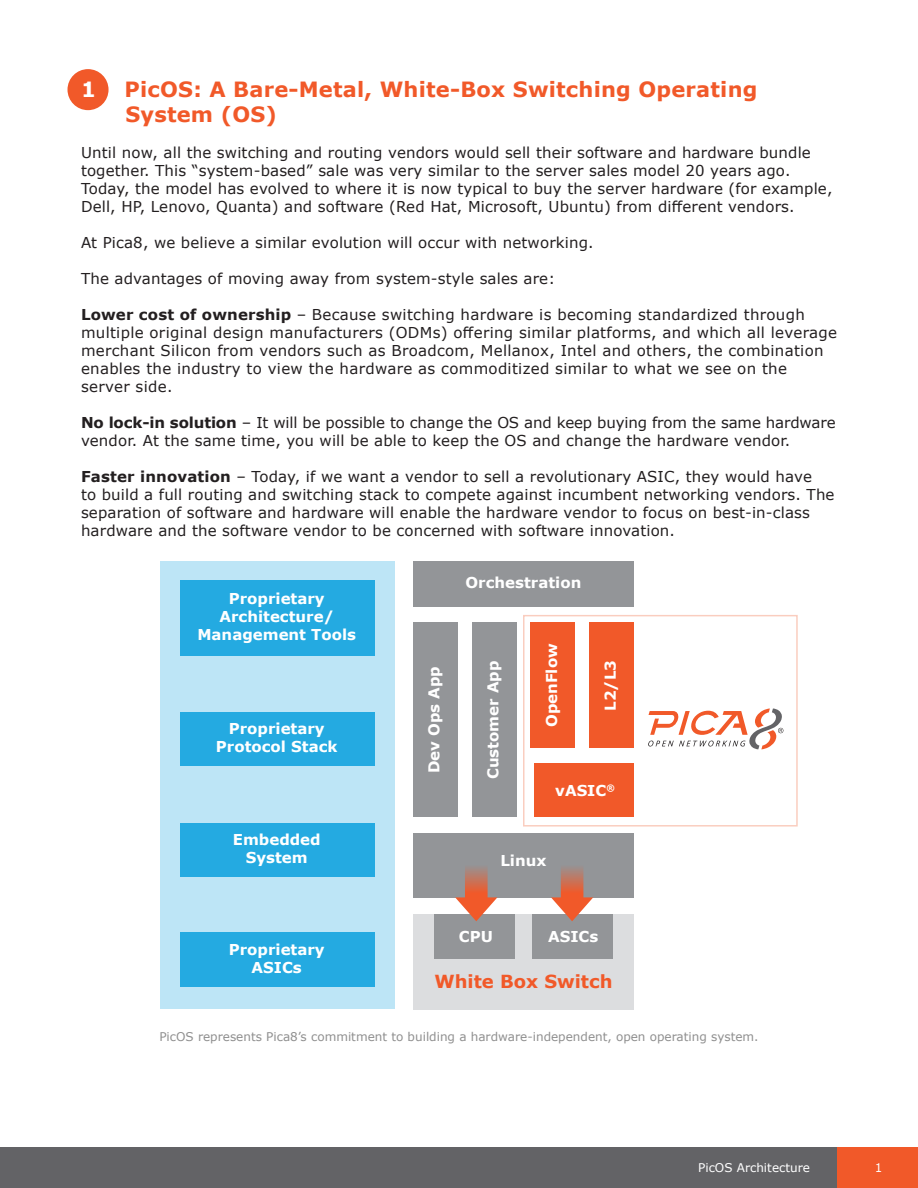
<style>
.page{position:relative;width:918px;height:1188px;background:#fff}
.page>*{position:absolute;margin:0;border:0;box-sizing:border-box;transform-origin:0 0}
.t1{font:700 21px/25.2px "Verdana";letter-spacing:.01em;color:#f15929}
.t2{font:700 21px "Verdana";color:#fff}
.t3{font:700 18px "Verdana";color:#f15929}
.t4{font:15px/18px "Verdana";letter-spacing:.01em;color:#231f20}
.t5{font:700 15px/18px "Verdana";color:#fff;text-align:center}
.t6{font:12px "Verdana";color:#8f8f8f}
.t7{font:12px "Verdana";color:#fff}
.s1{font-weight:700}
</style>
<div class="page">
<div style="left:837px;top:1148px;width:81px;height:40px;background:#f15929"></div>
<div style="left:0;top:1148px;width:837px;height:40px;background:#636366"></div>
<div style="left:68px;top:69px;width:41px;height:41px;background:#f15929;border-radius:50%"></div>
<div style="left:160px;top:561px;width:234px;height:448px;background:#bde5f6"></div>
<div style="left:180px;top:580px;width:194px;height:76px;background:#24aae1"></div>
<div style="left:180px;top:712px;width:194px;height:54px;background:#24aae1"></div>
<div style="left:180px;top:823px;width:194px;height:54px;background:#24aae1"></div>
<div style="left:180px;top:933px;width:194px;height:54px;background:#24aae1"></div>
<div style="left:413px;top:561px;width:221px;height:46px;background:#939598"></div>
<div style="left:413px;top:623px;width:45px;height:194px;background:#939598"></div>
<div style="left:472px;top:623px;width:45px;height:194px;background:#939598"></div>
<div style="left:530px;top:623px;width:45px;height:125px;background:#f15929"></div>
<div style="left:589px;top:623px;width:45px;height:125px;background:#f15929"></div>
<div style="left:413px;top:834px;width:221px;height:64px;background:#939598"></div>
<div style="left:535px;top:764px;width:99px;height:53px;background:#f15929"></div>
<div style="left:413px;top:914px;width:221px;height:95px;background:#dcdddf"></div>
<div style="left:434px;top:914px;width:81px;height:45px;background:#939598"></div>
<div style="left:532px;top:914px;width:81px;height:45px;background:#939598"></div>
<svg style="left:455px;top:867px;width:42px;height:54px"></svg>
<svg style="left:551px;top:867px;width:42px;height:54px"></svg>
<svg style="left:648px;top:708px;width:135px;height:41px"></svg>
<h1 class="t2" style="left:81px;top:75px;width:16px">1</h1>
<h1 class="t1" style="left:125px;top:76px;width:634px">PicOS: A Bare-Metal, White-Box Switching Operating<br>System (OS)</h1>
<p class="t4" style="left:81px;top:144px;width:753px">Until now, all the switching and routing vendors would sell their software and hardware bundle together. This “system-based” sale was very similar to the server sales model 20 years ago.<br>Today, the model has evolved to where it is now typical to buy the server hardware (for example, Dell, HP, Lenovo, Quanta) and software (Red Hat, Microsoft, Ubuntu) from different vendors.</p>
<p class="t4" style="left:81px;top:234px;width:514px">At Pica8, we believe a similar evolution will occur with networking.</p>
<p class="t4" style="left:81px;top:270px;width:476px">The advantages of moving away from system-style sales are:</p>
<p class="t4" style="left:81px;top:306px;width:758px"><span class="s1">Lower cost of ownership</span> – Because switching hardware is becoming standardized through multiple original design manufacturers (ODMs) offering similar platforms, and which all leverage merchant Silicon from vendors such as Broadcom, Mellanox, Intel and others, the combination enables the industry to view the hardware as commoditized similar to what we see on the server side.</p>
<p class="t4" style="left:81px;top:414px;width:756px"><span class="s1">No lock-in solution</span> – It will be possible to change the OS and keep buying from the same hardware vendor. At the same time, you will be able to keep the OS and change the hardware vendor.</p>
<p class="t4" style="left:81px;top:468px;width:755px"><span class="s1">Faster innovation</span> – Today, if we want a vendor to sell a revolutionary ASIC, they would have<br>to build a full routing and switching stack to compete against incumbent networking vendors. The separation of software and hardware will enable the hardware vendor to focus on best-in-class hardware and the software vendor to be concerned with software innovation.</p>
<p class="t5" style="left:197px;top:590px;width:160px">Proprietary<br>Architecture/<br>Management Tools</p>
<p class="t5" style="left:216px;top:720px;width:123px">Proprietary<br>Protocol Stack</p>
<p class="t5" style="left:233px;top:830px;width:89px">Embedded<br>System</p>
<p class="t5" style="left:229px;top:940px;width:97px">Proprietary<br>ASICs</p>
<p class="t5" style="left:466px;top:574px;width:117px">Orchestration</p>
<p class="t5" style="left:425px;top:773px;width:109px;rotate:-90deg">Dev Ops App</p>
<p class="t5" style="left:484px;top:779px;width:120px;rotate:-90deg">Customer App</p>
<p class="t5" style="left:542px;top:727px;width:85px;rotate:-90deg">OpenFlow</p>
<p class="t5" style="left:601px;top:711px;width:52px;rotate:-90deg">L2/L3</p>
<p class="t5" style="left:555px;top:781px;width:61px">vASIC<sup>®</sup></p>
<p class="t5" style="left:500px;top:851px;width:48px">Linux</p>
<p class="t5" style="left:459px;top:927px;width:36px">CPU</p>
<p class="t5" style="left:548px;top:927px;width:52px">ASICs</p>
<p class="t3" style="left:434px;top:969px;width:180px">White Box Switch</p>
<p class="t6" style="left:159px;top:1028px;width:601px">PicOS represents Pica8’s commitment to building a hardware-independent, open operating system.</p>
<p class="t7" style="left:698px;top:1160px;width:113px">PicOS Architecture</p>
<p class="t7" style="left:875px;top:1160px;width:9px">1</p>
</div>
